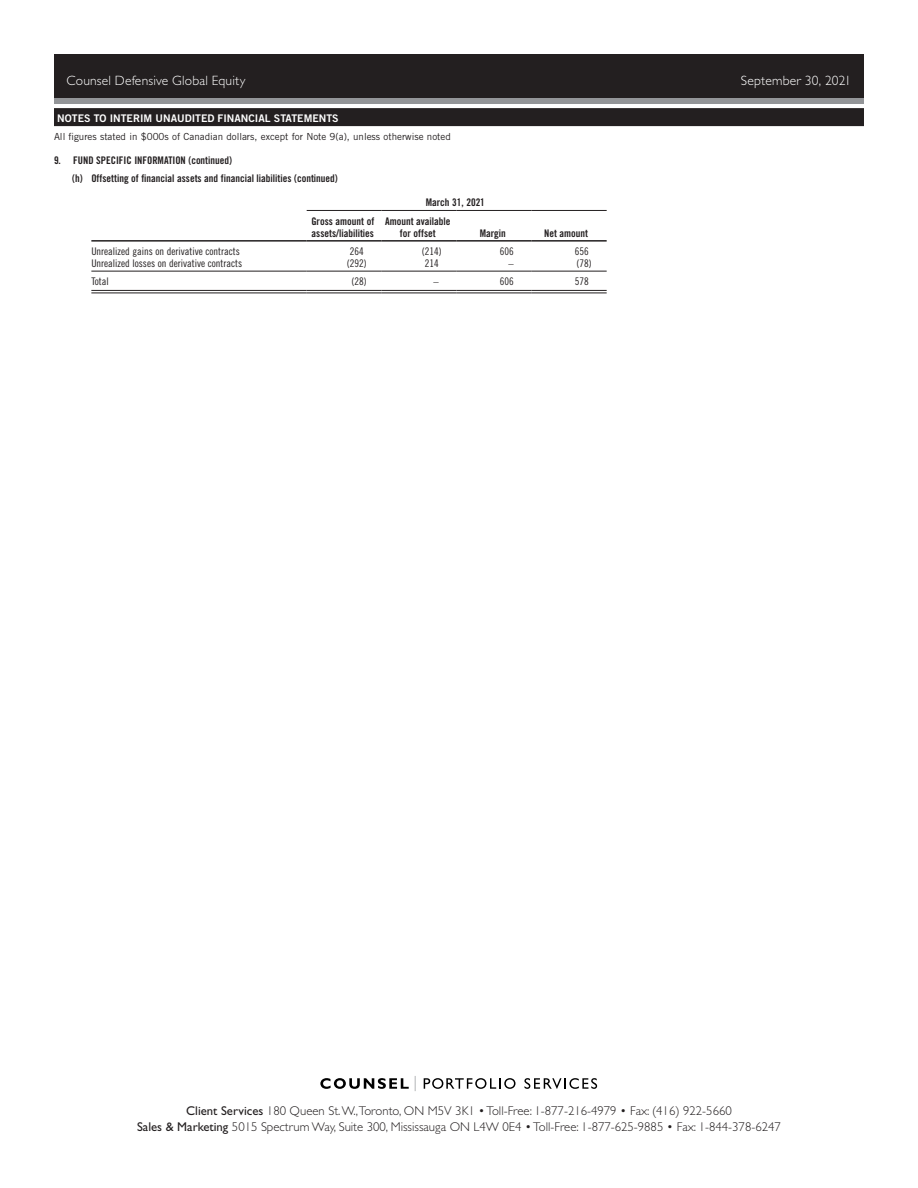
<style>
.page{position:relative;width:918px;height:1188px;background:#fff}
.page>*{position:absolute;margin:0;border:0;box-sizing:border-box;transform-origin:0 0}
.t1{font:300 13.5px "Gill Sans Std";letter-spacing:.015em;color:#fff}
.t2{font:300 12.75px/16.5px "Gill Sans Std";color:#231f20;text-align:center}
.t3{font:10.5px/12px "Trade Gothic LT Std Bd Cn 20";color:#231f20}
.t4{font:10.5px "Trade Gothic LT Std Cn 18";color:#231f20}
.t5{font:10.5px "Trade Gothic LT Std Bd 2";color:#fff}
.t6{font:9.75px "Trade Gothic LT Std";color:#231f20}
.s1{font-weight:400}
</style>
<div class="page">
<div style="left:54px;top:54px;width:810px;height:46px;background:#231f20"></div>
<div style="left:54px;top:98px;width:810px;height:5px;background:#939598"></div>
<hr style="left:307px;top:210px;width:75px;height:1px;background:#231f20">
<hr style="left:382px;top:210px;width:75px;height:1px;background:#231f20">
<hr style="left:457px;top:210px;width:75px;height:1px;background:#231f20">
<hr style="left:532px;top:210px;width:75px;height:1px;background:#231f20">
<hr style="left:91px;top:240px;width:216px;height:2px;background:#231f20">
<hr style="left:307px;top:240px;width:75px;height:2px;background:#231f20">
<hr style="left:382px;top:240px;width:75px;height:2px;background:#231f20">
<hr style="left:457px;top:240px;width:75px;height:2px;background:#231f20">
<hr style="left:532px;top:240px;width:75px;height:2px;background:#231f20">
<hr style="left:91px;top:290px;width:216px;height:1px;background:#231f20">
<hr style="left:91px;top:293px;width:216px;height:1px;background:#231f20">
<hr style="left:307px;top:290px;width:75px;height:1px;background:#231f20">
<hr style="left:307px;top:293px;width:75px;height:1px;background:#231f20">
<hr style="left:382px;top:290px;width:75px;height:1px;background:#231f20">
<hr style="left:382px;top:293px;width:75px;height:1px;background:#231f20">
<hr style="left:457px;top:290px;width:75px;height:1px;background:#231f20">
<hr style="left:457px;top:293px;width:75px;height:1px;background:#231f20">
<hr style="left:532px;top:290px;width:75px;height:1px;background:#231f20">
<hr style="left:532px;top:293px;width:75px;height:1px;background:#231f20">
<hr style="left:91px;top:271px;width:216px;height:1px;background:#231f20">
<hr style="left:307px;top:271px;width:75px;height:1px;background:#231f20">
<hr style="left:382px;top:271px;width:75px;height:1px;background:#231f20">
<hr style="left:457px;top:271px;width:75px;height:1px;background:#231f20">
<hr style="left:532px;top:271px;width:75px;height:1px;background:#231f20">
<svg style="left:320px;top:1078px;width:89px;height:11px"></svg>
<svg style="left:424px;top:1078px;width:92px;height:11px"></svg>
<svg style="left:524px;top:1078px;width:73px;height:11px"></svg>
<svg style="left:415px;top:1076px;width:1px;height:15px"></svg>
<div style="left:54px;top:108px;width:810px;height:18px;background:#231f20"></div>
<p class="t1" style="left:67px;top:72px;width:180px">Counsel Defensive Global Equity</p>
<p class="t1" style="left:741px;top:72px;width:112px">September 30, 2021</p>
<p class="t5" style="left:57px;top:111px;width:283px">NOTES TO INTERIM UNAUDITED FINANCIAL STATEMENTS</p>
<p class="t6" style="left:54px;top:130px;width:398px">All figures stated in $000s of Canadian dollars, except for Note 9(a), unless otherwise noted</p>
<p class="t3" style="left:72px;top:151px;width:267px;line-height:17.7px;text-indent:-18px">9. Fund Specific Information (continued)<br>(h) Offsetting of financial assets and financial liabilities (continued)</p>
<p class="t3" style="left:426px;top:196px;width:61px">March 31, 2021</p>
<p class="t3" style="left:311px;top:215px;width:64px">Gross amount of assets/liabilities</p>
<p class="t3" style="left:385px;top:215px;width:67px;text-align:center">Amount available for offset</p>
<p class="t3" style="left:480px;top:227px;width:28px">Margin</p>
<p class="t3" style="left:544px;top:227px;width:45px">Net amount</p>
<p class="t4" style="left:91px;top:245px;width:150px">Unrealized gains on derivative contracts</p>
<p class="t4" style="left:350px;top:245px;width:15px">264</p>
<p class="t4" style="left:422px;top:245px;width:21px">(214)</p>
<p class="t4" style="left:500px;top:245px;width:15px">606</p>
<p class="t4" style="left:575px;top:245px;width:15px">656</p>
<p class="t4" style="left:91px;top:257px;width:152px">Unrealized losses on derivative contracts</p>
<p class="t4" style="left:347px;top:257px;width:21px">(292)</p>
<p class="t4" style="left:425px;top:257px;width:15px">214</p>
<p class="t4" style="left:508px;top:257px;width:7px">–</p>
<p class="t4" style="left:576px;top:257px;width:17px">(78)</p>
<p class="t4" style="left:91px;top:275px;width:19px">Total</p>
<p class="t4" style="left:351px;top:275px;width:17px">(28)</p>
<p class="t4" style="left:433px;top:275px;width:7px">–</p>
<p class="t4" style="left:500px;top:275px;width:15px">606</p>
<p class="t4" style="left:575px;top:275px;width:15px">578</p>
<p class="t2" style="left:137px;top:1102px;width:645px"><span class="s1">Client Services</span> 180 Queen St. W.,Toronto, ON M5V 3K1 • Toll-Free: 1-877-216-4979 • Fax: (416) 922-5660<br><span class="s1">Sales &amp; Marketing</span> 5015 Spectrum Way, Suite 300, Mississauga ON L4W 0E4 • Toll-Free: 1-877-625-9885 • Fax: 1-844-378-6247</p>
</div>
